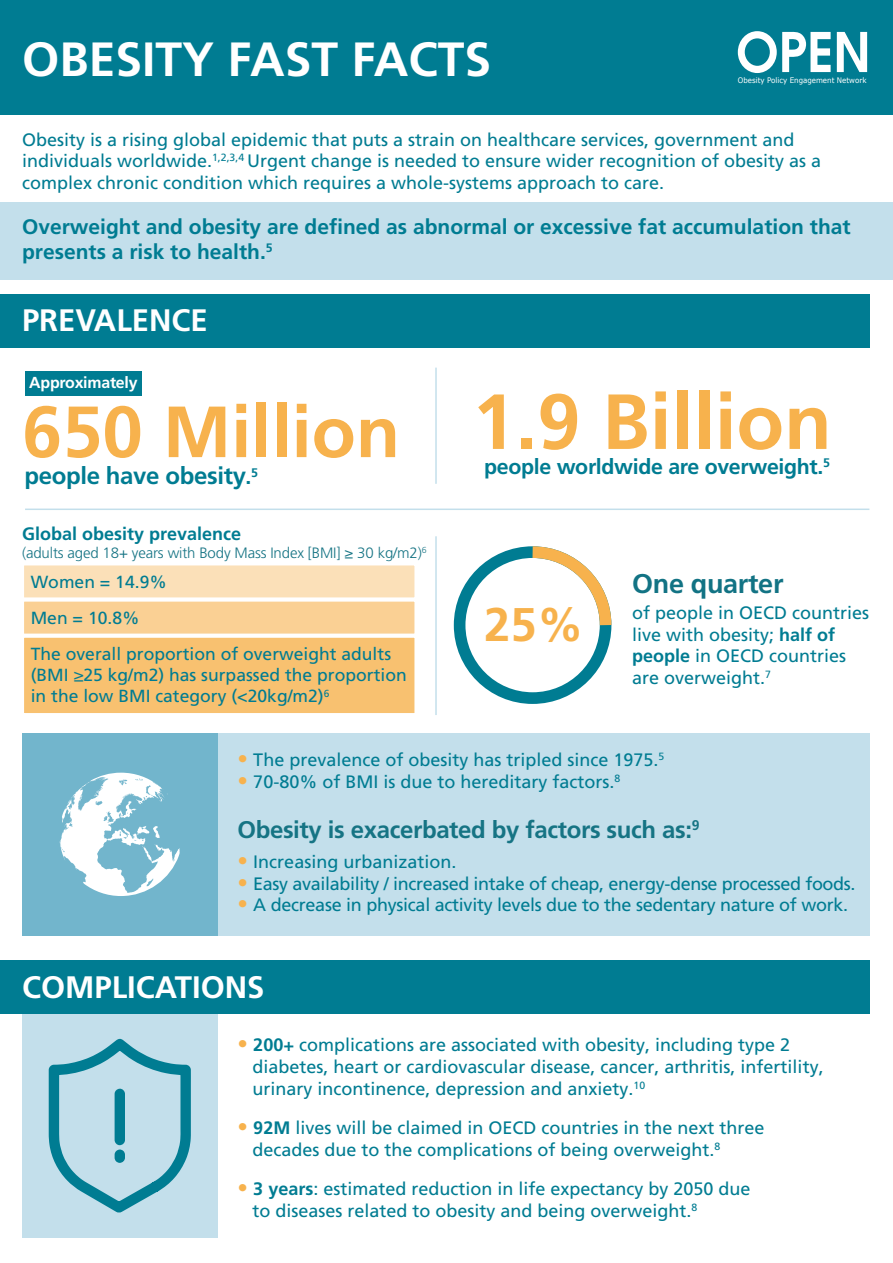
<style>
.page{position:relative;width:893px;height:1263px;background:#fff}
.page>*{position:absolute;margin:0;border:0;box-sizing:border-box;transform-origin:0 0}
.t1{font:700 78px "Frutiger LT Std";color:#f7b24d}
.t2{font:700 72.3px "Frutiger LT Std";color:#f7b24d}
.t3{font:700 48px "Frutiger LT Std";color:#fff}
.t4{font:700 47.1px "Frutiger LT Std";color:#f7b24d}
.t5{font:700 31.05px "Frutiger LT Std";color:#fff}
.t6{font:700 27px "Frutiger LT Std";letter-spacing:-.01em;color:#127384}
.t7{font:700 24px "Frutiger LT Std";letter-spacing:-.015em;color:#167484}
.t8{font:700 24px "Frutiger LT Std";letter-spacing:-.015em;color:#007c92}
.t9{font:700 21.3px "Frutiger LT Std";letter-spacing:-.015em;color:#007c92}
.t10{font:700 21px/25.2px "Frutiger LT Std";color:#007c92}
.t11{font:18px/21.6px "Frutiger LT Std";color:#007c92}
.t12{font:18px "Frutiger LT Std";letter-spacing:-.02em;color:#007c92}
.t13{font:700 18px "Frutiger LT Std";color:#007c92}
.t14{font:17.55px/36.2px "Frutiger LT Std";color:#007c92}
.t15{font:700 15.9px "Frutiger LT Std";letter-spacing:-.015em;color:#fff}
.t16{font:300 15px "Frutiger LT Std";letter-spacing:-.01em;color:#167484}
.t17{font:7.65px "Verdana";color:#fff;scale:.93 1}
.s1{font-size:21.3px}
.s2{font-weight:700}
.s3{font-weight:300;font-size:21px;color:#f7b24d}
</style>
<div class="page">
<div style="left:0;top:202px;width:893px;height:77px;background:#c3dfeb"></div>
<div style="left:217px;top:733px;width:653px;height:203px;background:#c3dfeb"></div>
<div style="left:0;top:0;width:893px;height:115px;background:#007c92"></div>
<svg style="left:738px;top:31px;width:129px;height:42px"></svg>
<div style="left:0;top:294px;width:870px;height:53px;background:#007c92"></div>
<div style="left:0;top:961px;width:870px;height:53px;background:#007c92"></div>
<hr style="left:435px;top:368px;width:2px;height:116px;background:#c3dfeb">
<hr style="left:435px;top:536px;width:2px;height:179px;background:#c3dfeb">
<hr style="left:25px;top:508px;width:844px;height:2px;background:#c3dfeb">
<div style="left:25px;top:371px;width:117px;height:24px;background:#007c92"></div>
<div style="left:20px;top:561px;width:398px;height:41px;background:#fbe0b8;border:4px solid #fff"></div>
<div style="left:20px;top:598px;width:398px;height:40px;background:#fad094;border:4px solid #fff"></div>
<div style="left:20px;top:634px;width:398px;height:83px;background:#f8c170;border:4px solid #fff"></div>
<div style="left:454px;top:546px;width:157px;height:158px;border:12px solid #007c92;border-radius:50%"></div>
<svg style="left:521px;top:546px;width:91px;height:91px"></svg>
<div style="left:22px;top:733px;width:196px;height:203px;background:#72b5cc"></div>
<div style="left:22px;top:1014px;width:196px;height:223px;background:#c3dfeb"></div>
<svg style="left:60px;top:773px;width:120px;height:123px"></svg>
<svg style="left:49px;top:1039px;width:142px;height:174px"></svg>
<h3 class="t3" style="left:22px;top:31px;width:471px">OBESITY FAST FACTS</h3>
<p class="t17" style="left:738px;top:75px;width:140px">Obesity Policy Engagement Network</p>
<p class="t11" style="left:22px;top:129px;width:801px">Obesity is a rising global epidemic that puts a strain on healthcare services, government and individuals worldwide.<sup>1,2,3,4</sup> Urgent change is needed to ensure wider recognition of obesity as a complex chronic condition which requires a whole-systems approach to care.</p>
<p class="t10" style="left:22px;top:214px;width:830px">Overweight and obesity are defined as abnormal or excessive fat accumulation that presents a risk to health.<sup>5</sup></p>
<h3 class="t5" style="left:22px;top:302px;width:187px">PREVALENCE</h3>
<p class="t15" style="left:29px;top:373px;width:110px">Approximately</p>
<h2 class="t2" style="left:22px;top:389px;width:380px">650 Million</h2>
<h3 class="t8" style="left:25px;top:461px;width:235px">people have obesity<span class="s1">.</span><sup>5</sup></h3>
<p class="t13" style="left:22px;top:523px;width:221px">Global obesity prevalence</p>
<p class="t16" style="left:22px;top:544px;width:406px">(adults aged 18+ years with Body Mass Index [BMI] ≥ 30 kg/m2)<sup>6</sup></p>
<p class="t14" style="left:31px;top:564px;width:362px">Women = 14.9%<br>Men = 10.8%<br>The overall proportion of overweight adults</p>
<p class="t14" style="left:31px;top:665px;width:377px;line-height:21px">(BMI ≥25 kg/m2) has surpassed the proportion in the low BMI category (&lt;20kg/m2)<sup>6</sup></p>
<h1 class="t1" style="left:472px;top:375px;width:361px">1.9 Billion</h1>
<p class="t9" style="left:484px;top:454px;width:347px">people worldwide are overweight.<sup>5</sup></p>
<h3 class="t6" style="left:632px;top:568px;width:153px">One quarter</h3>
<h3 class="t4" style="left:484px;top:597px;width:101px">25%</h3>
<p class="t11" style="left:632px;top:602px;width:239px">of people in OECD countries live with obesity; <span class="s2">half of people</span> in OECD countries are overweight.<sup>7</sup></p>
<p class="t11" style="left:237px;top:749px;width:428px"><span class="s3">•</span> The prevalence of obesity has tripled since 1975.<sup>5</sup></p>
<p class="t11" style="left:237px;top:771px;width:384px"><span class="s3">•</span> 70-80% of BMI is due to hereditary factors.<sup>8</sup></p>
<h3 class="t7" style="left:237px;top:815px;width:464px">Obesity is exacerbated by factors such as:<sup>9</sup></h3>
<p class="t11" style="left:237px;top:851px;width:220px"><span class="s3">•</span> Increasing urbanization.</p>
<p class="t12" style="left:237px;top:873px;width:620px"><span class="s3">•</span> Easy availability / increased intake of cheap, energy-dense processed foods.</p>
<p class="t11" style="left:237px;top:894px;width:612px"><span class="s3">•</span> A decrease in physical activity levels due to the sedentary nature of work.</p>
<h3 class="t5" style="left:22px;top:969px;width:244px">COMPLICATIONS</h3>
<p class="t11" style="left:252px;top:1034px;width:573px;text-indent:-15px"><span class="s3">•</span> <span class="s2">200+</span> complications are associated with obesity, including type 2 diabetes, heart or cardiovascular disease, cancer, arthritis, infertility, urinary incontinence, depression and anxiety.<sup>10</sup></p>
<p class="t11" style="left:252px;top:1117px;width:514px;text-indent:-15px"><span class="s3">•</span> <span class="s2">92M</span> lives will be claimed in OECD countries in the next three decades due to the complications of being overweight.<sup>8</sup></p>
<p class="t11" style="left:252px;top:1178px;width:500px;text-indent:-15px"><span class="s3">•</span> <span class="s2">3 years</span>: estimated reduction in life expectancy by 2050 due to diseases related to obesity and being overweight.<sup>8</sup></p>
</div>
